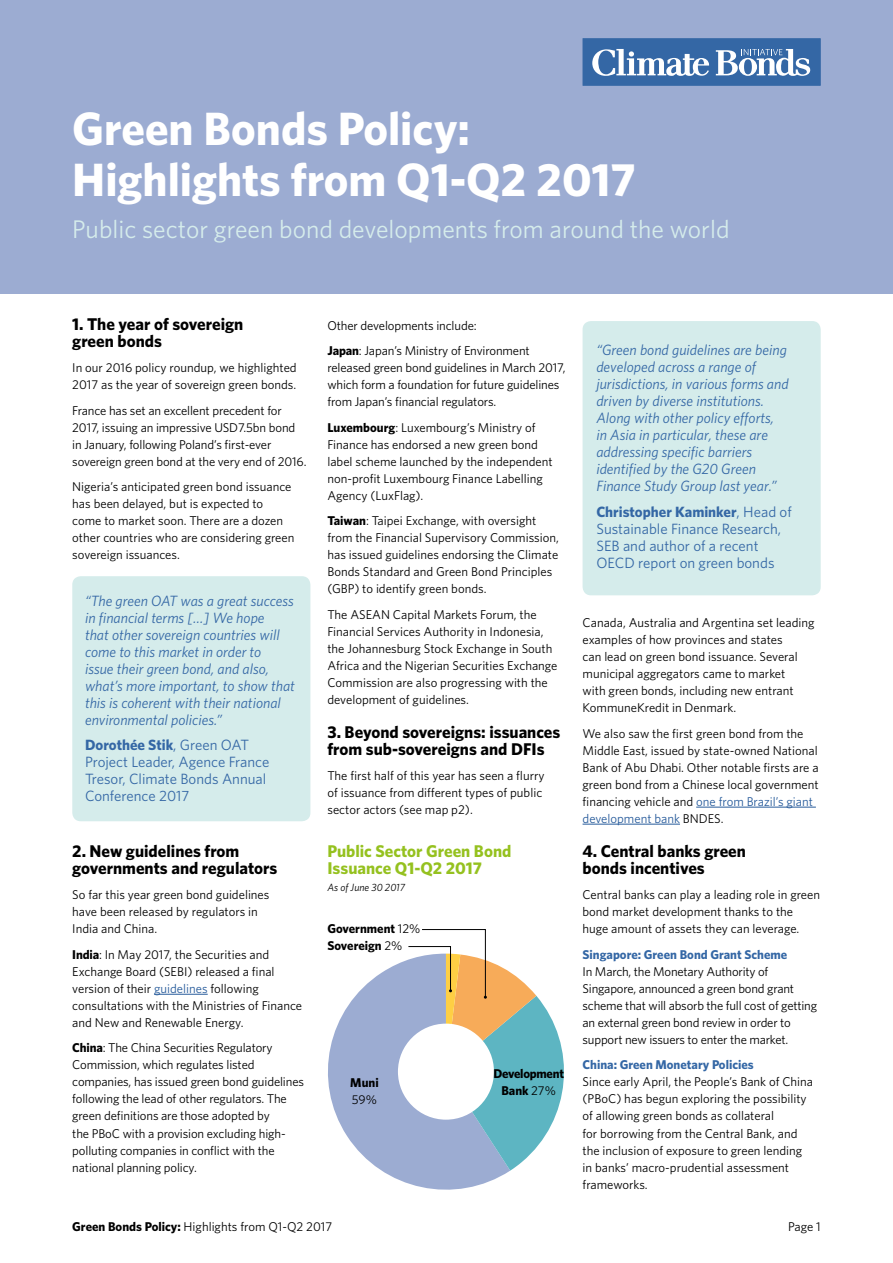
<style>
.page{position:relative;width:893px;height:1263px;background:#fff}
.page>*{position:absolute;margin:0;border:0;box-sizing:border-box;transform-origin:0 0}
.t1{font:700 46.8px/51px "Whitney";color:#fff}
.t2{font:25.5px "Whitney";color:#d5eceb}
.t3{font:700 16.95px/17px "Whitney";color:#000}
.t4{font:700 16.95px/17px "Whitney";color:#95c11f}
.t5{font:italic 14.85px/17px "Whitney";color:#3467a5}
.t6{font:14.85px/17px "Whitney";color:#3467a5}
.t7{font:12.75px/17px "Whitney";color:#000}
.t8{font:700 12.75px "Whitney";color:#3467a5}
.t9{font:700 12.75px/17px "Whitney";color:#000}
.t10{font:700 12.75px/17px "Whitney";letter-spacing:-.02em;color:#000;text-align:center}
.t11{font:italic 10.5px "Whitney";color:#000}
.s1{font-weight:700}
.s2{color:#275b9b}
.s3{font-weight:400}
</style>
<div class="page">
<div style="left:583px;top:321px;width:238px;height:274px;background:#d5eceb;border-radius:9px"></div>
<div style="left:72px;top:576px;width:238px;height:245px;background:#d5eceb;border-radius:9px"></div>
<div style="left:0;top:0;width:893px;height:293px;background:#9cacd2"></div>
<div style="left:583px;top:38px;width:238px;height:48px;background:#3467a5;border:1px solid #3467a5"></div>
<svg style="left:716px;top:49px;width:94px;height:27px"></svg>
<svg style="left:592px;top:49px;width:117px;height:27px"></svg>
<hr style="left:154px;top:994px;width:54px;height:1px;background:#275b9b">
<hr style="left:696px;top:807px;width:120px;height:1px;background:#275b9b">
<hr style="left:583px;top:824px;width:97px;height:1px;background:#275b9b">
<svg style="left:328px;top:960px;width:182px;height:230px;fill:#9cacd2"></svg>
<div style="left:398px;top:1023px;width:96px;height:97px;background:#fff;border-radius:50%"></div>
<svg style="left:408px;top:929px;width:156px;height:241px"></svg>
<h1 class="t1" style="left:72px;top:102px;width:565px">Green Bonds Policy:<br>Highlights from Q1-Q2 2017</h1>
<h2 class="t2" style="left:72px;top:213px;width:659px">Public sector green bond developments from around the world</h2>
<h3 class="t3" style="left:72px;top:315px;width:173px">1. The year of sovereign green bonds</h3>
<p class="t7" style="left:72px;top:359px;width:226px">In our 2016 policy roundup, we highlighted<br>2017 as the year of sovereign green bonds.</p>
<p class="t7" style="left:72px;top:401px;width:236px">France has set an excellent precedent for 2017, issuing an impressive USD7.5bn bond in January, following Poland’s first-ever sovereign green bond at the very end of 2016.</p>
<p class="t7" style="left:72px;top:478px;width:224px">Nigeria’s anticipated green bond issuance has been delayed, but is expected to come to market soon. There are a dozen other countries who are considering green sovereign issuances.</p>
<p class="t5" style="left:85px;top:592px;width:211px">“The green OAT was a great success in financial terms […] We hope<br>that other sovereign countries will come to this market in order to<br>issue their green bond, and also, what’s more important, to show that this is coherent with their national environmental policies.”</p>
<p class="t6" style="left:85px;top:736px;width:186px"><span class="s1">Dorothée Stik</span>, Green OAT<br>Project Leader, Agence France<br>Tresor, Climate Bonds Annual<br>Conference 2017</p>
<h3 class="t3" style="left:72px;top:842px;width:207px">2. New guidelines from governments and regulators</h3>
<p class="t7" style="left:72px;top:886px;width:199px">So far this year green bond guidelines have been released by regulators in<br>India and China.</p>
<p class="t7" style="left:72px;top:946px;width:231px"><span class="s1">India</span>: In May 2017, the Securities and Exchange Board (SEBI) released a final version of their <span class="s2">guidelines</span> following consultations with the Ministries of Finance and New and Renewable Energy.</p>
<p class="t7" style="left:72px;top:1039px;width:233px"><span class="s1">China</span>: The China Securities Regulatory Commission, which regulates listed companies, has issued green bond guidelines following the lead of other regulators. The green definitions are those adopted by<br>the PBoC with a provision excluding high&shy;polluting companies in conflict with the national planning policy.</p>
<p class="t7" style="left:327px;top:312px;width:204px;line-height:25.5px">Other developments include:<br><span class="s1">Japan</span>: Japan’s Ministry of Environment</p>
<p class="t7" style="left:327px;top:359px;width:240px">released green bond guidelines in March 2017, which form a foundation for future guidelines from Japan’s financial regulators.</p>
<p class="t7" style="left:327px;top:418px;width:227px"><span class="s1">Luxembourg</span>: Luxembourg’s Ministry of Finance has endorsed a new green bond label scheme launched by the independent non-profit Luxembourg Finance Labelling Agency (LuxFlag).</p>
<p class="t7" style="left:327px;top:512px;width:233px"><span class="s1">Taiwan</span>: Taipei Exchange, with oversight from the Financial Supervisory Commission, has issued guidelines endorsing the Climate Bonds Standard and Green Bond Principles (GBP) to identify green bonds.</p>
<p class="t7" style="left:327px;top:605px;width:232px">The ASEAN Capital Markets Forum, the Financial Services Authority in Indonesia, the Johannesburg Stock Exchange in South Africa and the Nigerian Securities Exchange Commission are also progressing with the development of guidelines.</p>
<h3 class="t3" style="left:327px;top:723px;width:235px">3. Beyond sovereigns: issuances from sub-sovereigns and DFIs</h3>
<p class="t7" style="left:327px;top:767px;width:219px">The first half of this year has seen a flurry of issuance from different types of public sector actors (see map p2).</p>
<h3 class="t4" style="left:327px;top:842px;width:185px">Public Sector Green Bond<br>Issuance Q1-Q2 2017</h3>
<p class="t11" style="left:327px;top:880px;width:79px">As of June 30 2017</p>
<p class="t9" style="left:327px;top:920px;width:95px">Government <span class="s3">12%<br></span>Sovereign <span class="s3">2%</span></p>
<p class="t9" style="left:350px;top:1073px;width:30px">Muni</p>
<p class="t7" style="left:352px;top:1090px;width:27px">59%</p>
<p class="t10" style="left:493px;top:1065px;width:72px">Development<br>Bank <span class="s3">27%</span></p>
<p class="t5" style="left:596px;top:341px;width:194px">“Green bond guidelines are being developed across a range of jurisdictions, in various forms and driven by diverse institutions.<br>Along with other policy efforts,<br>in Asia in particular, these are addressing specific barriers identified by the G20 Green<br>Finance Study Group last year.”</p>
<p class="t6" style="left:596px;top:503px;width:197px"><span class="s1">Christopher Kaminker</span>, Head of<br>Sustainable Finance Research,<br>SEB and author of a recent<br>OECD report on green bonds</p>
<p class="t7" style="left:583px;top:614px;width:233px">Canada, Australia and Argentina set leading examples of how provinces and states<br>can lead on green bond issuance. Several municipal aggregators came to market<br>with green bonds, including new entrant KommuneKredit in Denmark.</p>
<p class="t7" style="left:583px;top:724px;width:238px">We also saw the first green bond from the Middle East, issued by state-owned National Bank of Abu Dhabi. Other notable firsts are a green bond from a Chinese local government financing vehicle and <span class="s2">one from Brazil’s giant development bank</span> BNDES.</p>
<h3 class="t3" style="left:583px;top:842px;width:165px">4. Central banks green bonds incentives</h3>
<p class="t7" style="left:583px;top:886px;width:239px">Central banks can play a leading role in green bond market development thanks to the huge amount of assets they can leverage.</p>
<p class="t8" style="left:583px;top:946px;width:206px">Singapore: Green Bond Grant Scheme</p>
<p class="t7" style="left:583px;top:963px;width:236px">In March, the Monetary Authority of Singapore, announced a green bond grant scheme that will absorb the full cost of getting an external green bond review in order to support new issuers to enter the market.</p>
<p class="t8" style="left:583px;top:1056px;width:173px">China: Green Monetary Policies</p>
<p class="t7" style="left:583px;top:1073px;width:232px">Since early April, the People’s Bank of China (PBoC) has begun exploring the possibility of allowing green bonds as collateral<br>for borrowing from the Central Bank, and the inclusion of exposure to green lending in banks’ macro-prudential assessment frameworks.</p>
<p class="t7" style="left:72px;top:1218px;width:261px"><span class="s1">Green Bonds Policy:</span> Highlights from Q1-Q2 2017</p>
<p class="t7" style="left:788px;top:1218px;width:34px">Page 1</p>
</div>
